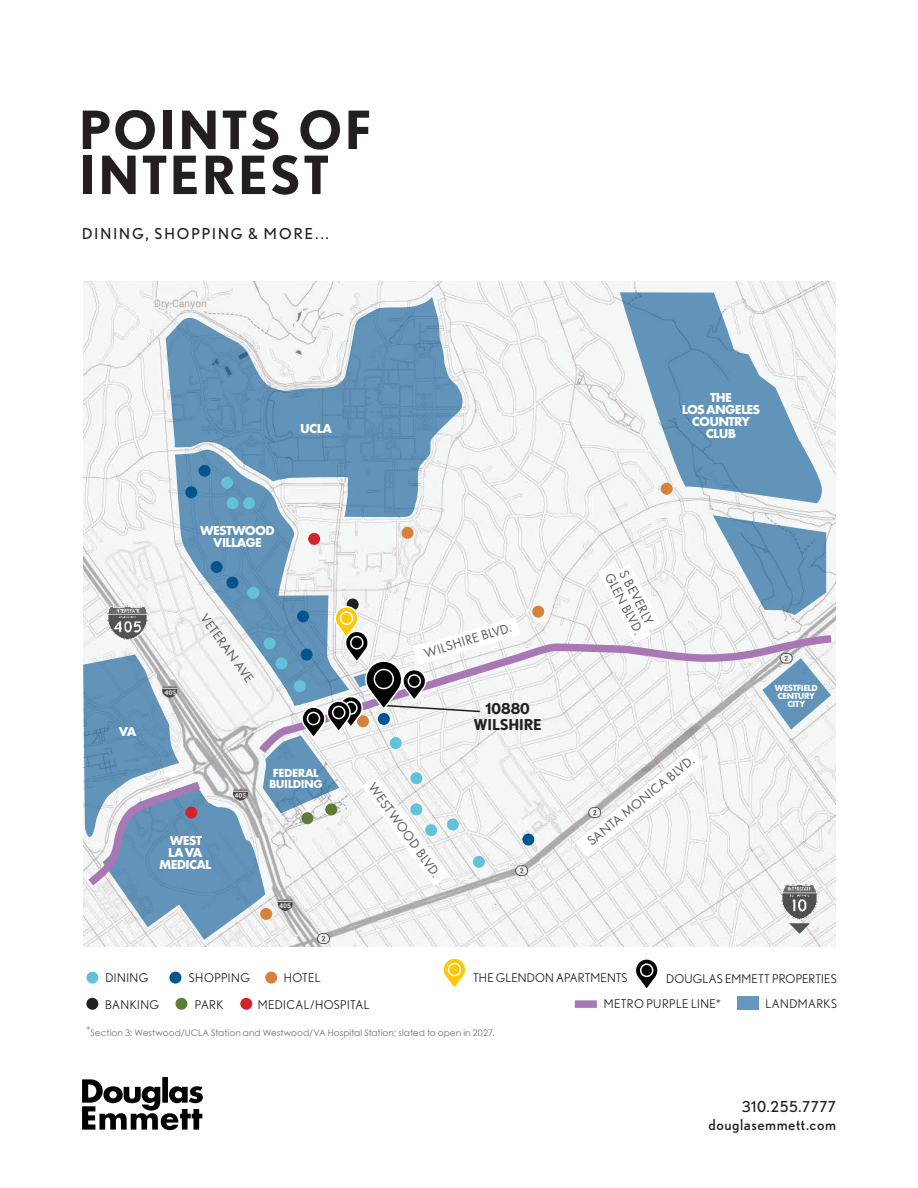
<style>
.page{position:relative;width:918px;height:1188px;background:#fff}
.page>*{position:absolute;margin:0;border:0;box-sizing:border-box;transform-origin:0 0}
.t1{font:700 52.65px "Nobel";letter-spacing:.04em;color:#231f20}
.Intro_Copy{font:15px/18px "Nobel";letter-spacing:.045em;color:#231f20;text-align:right}
.Intro_Copy-2{font:15px "Nobel";letter-spacing:.135em;color:#231f20}
.Intro_Copy-3{font:700 15px "Nobel";letter-spacing:-.01em;color:#231f20}
.Intro_Copy-4{font:13.8px "Futura PT";color:#58595b}
.Intro_Copy-5{font:700 13.5px "Futura PT";letter-spacing:-.055em;color:#fff}
.Intro_Copy-6{font:700 12.15px "Futura PT";letter-spacing:-.035em;color:#fff}
.Intro_Copy-7{font:12px "Nobel";letter-spacing:.025em;color:#231f20}
.Intro_Copy-8{font:12px "Nobel";letter-spacing:.005em;color:#231f20}
.Intro_Copy-9{font:700 9.15px "Futura PT";letter-spacing:-.04em;color:#fff}
.Intro_Copy-10{font:9px "Century Gothic";letter-spacing:.005em;color:#6d6f71}
</style>
<div class="page">
<div style="left:162px;top:1077px;width:6px;height:26px;background:#020304"></div>
<svg style="left:82px;top:1079px;width:121px;height:51px"></svg>
<img style="left:83px;top:281px;width:753px;height:665px">
<img style="left:781px;top:884px;width:37px;height:36px">
<img style="left:107px;top:606px;width:41px;height:1px">
<svg style="left:175px;top:517px;width:174px;height:90px;fill:#6294ba"></svg>
<svg style="left:166px;top:297px;width:297px;height:220px;fill:#6294b9"></svg>
<svg style="left:789px;top:923px;width:21px;height:11px"></svg>
<svg style="left:597px;top:563px;width:64px;height:68px"></svg>
<svg style="left:576px;top:758px;width:127px;height:98px"></svg>
<div style="left:347px;top:599px;width:12px;height:11px;background:#231f20;border-radius:50%"></div>
<div style="left:532px;top:606px;width:12px;height:12px;background:#d7823a;border-radius:50%"></div>
<div style="left:402px;top:527px;width:12px;height:12px;background:#d7823a;border-radius:50%"></div>
<div style="left:522px;top:834px;width:12px;height:12px;background:#00558f;border-radius:50%"></div>
<div style="left:226px;top:577px;width:12px;height:12px;background:#00558f;border-radius:50%"></div>
<div style="left:247px;top:587px;width:12px;height:12px;background:#63c2d9;border-radius:50%"></div>
<div style="left:308px;top:533px;width:12px;height:12px;background:#d2232a;border-radius:50%"></div>
<div style="left:211px;top:561px;width:12px;height:12px;background:#00558f;border-radius:50%"></div>
<div style="left:243px;top:497px;width:12px;height:12px;background:#63c2d9;border-radius:50%"></div>
<div style="left:221px;top:477px;width:12px;height:12px;background:#63c2d9;border-radius:50%"></div>
<div style="left:226px;top:497px;width:12px;height:12px;background:#63c2d9;border-radius:50%"></div>
<div style="left:185px;top:486px;width:12px;height:12px;background:#00558f;border-radius:50%"></div>
<div style="left:199px;top:465px;width:12px;height:12px;background:#00558f;border-radius:50%"></div>
<svg style="left:619px;top:292px;width:203px;height:211px"></svg>
<svg style="left:713px;top:515px;width:113px;height:100px"></svg>
<svg style="left:520px;top:631px;width:316px;height:127px"></svg>
<div style="left:575px;top:1000px;width:22px;height:8px;background:#a978b4"></div>
<div style="left:738px;top:997px;width:21px;height:13px;background:#6697bd"></div>
<svg style="left:636px;top:959px;width:22px;height:29px"></svg>
<svg style="left:83px;top:607px;width:437px;height:333px"></svg>
<svg style="left:443px;top:958px;width:22px;height:30px"></svg>
<div style="left:86px;top:998px;width:12px;height:12px;background:#231f20;border-radius:50%"></div>
<div style="left:265px;top:972px;width:12px;height:12px;background:#d7823a;border-radius:50%"></div>
<div style="left:86px;top:972px;width:12px;height:12px;background:#63c2d9;border-radius:50%"></div>
<div style="left:175px;top:998px;width:12px;height:12px;background:#5d7a36;border-radius:50%"></div>
<div style="left:169px;top:972px;width:12px;height:12px;background:#00558f;border-radius:50%"></div>
<div style="left:240px;top:998px;width:12px;height:12px;background:#d2232a;border-radius:50%"></div>
<p class="t1" style="left:79px;top:99px;width:295px">POINTS OF</p>
<p class="t1" style="left:79px;top:144px;width:252px">INTEREST</p>
<p class="Intro_Copy-2" style="left:82px;top:225px;width:248px">DINING, SHOPPING &amp; MORE...</p>
<p class="Intro_Copy-5" style="left:300px;top:419px;width:33px">UCLA</p>
<p class="Intro_Copy-5" style="left:200px;top:522px;width:76px">WESTWOOD</p>
<p class="Intro_Copy-5" style="left:213px;top:534px;width:50px">VILLAGE</p>
<p class="Intro_Copy-5" style="left:119px;top:723px;width:19px">VA</p>
<p class="Intro_Copy-4" style="left:210px;top:611px;width:82px;rotate:54deg">VETERAN AVE</p>
<p class="Intro_Copy-5" style="left:170px;top:832px;width:34px">WEST</p>
<p class="Intro_Copy-5" style="left:168px;top:844px;width:36px">LA VA</p>
<p class="Intro_Copy-5" style="left:159px;top:856px;width:54px">MEDICAL</p>
<p class="Intro_Copy-6" style="left:273px;top:766px;width:48px">FEDERAL</p>
<p class="Intro_Copy-6" style="left:269px;top:776px;width:55px">BUILDING</p>
<p class="Intro_Copy-4" style="left:422px;top:646px;width:92px;rotate:-17deg">WILSHIRE BLVD.</p>
<p class="Intro_Copy-4" style="left:378px;top:780px;width:114px;rotate:54deg">WESTWOOD BLVD.</p>
<p class="Intro_Copy-3" style="left:485px;top:699px;width:46px">10880</p>
<p class="Intro_Copy-3" style="left:474px;top:716px;width:70px">WILSHIRE</p>
<p class="Intro_Copy-5" style="left:710px;top:389px;width:23px">THE</p>
<p class="Intro_Copy-5" style="left:682px;top:401px;width:80px">LOS ANGELES</p>
<p class="Intro_Copy-5" style="left:692px;top:413px;width:60px">COUNTRY</p>
<p class="Intro_Copy-5" style="left:706px;top:425px;width:32px">CLUB</p>
<p class="Intro_Copy-4" style="left:631px;top:567px;width:60px;rotate:63deg">S BEVERLY</p>
<p class="Intro_Copy-4" style="left:616px;top:570px;width:69px;rotate:63deg">GLEN BLVD.</p>
<p class="Intro_Copy-4" style="left:584px;top:836px;width:135px;rotate:-39deg">SANTA MONICA BLVD.</p>
<p class="Intro_Copy-9" style="left:775px;top:682px;width:45px">WESTFIELD</p>
<p class="Intro_Copy-9" style="left:777px;top:690px;width:39px">CENTURY</p>
<p class="Intro_Copy-9" style="left:787px;top:698px;width:19px">CITY</p>
<p class="Intro_Copy-7" style="left:105px;top:971px;width:44px">DINING</p>
<p class="Intro_Copy-7" style="left:105px;top:997px;width:56px">BANKING</p>
<p class="Intro_Copy-7" style="left:195px;top:997px;width:30px">PARK</p>
<p class="Intro_Copy-7" style="left:189px;top:971px;width:62px">SHOPPING</p>
<p class="Intro_Copy-7" style="left:284px;top:971px;width:38px">HOTEL</p>
<p class="Intro_Copy-8" style="left:473px;top:971px;width:156px">THE GLENDON APARTMENTS</p>
<p class="Intro_Copy-7" style="left:666px;top:972px;width:172px">DOUGLAS EMMETT PROPERTIES</p>
<p class="Intro_Copy-7" style="left:258px;top:997px;width:113px">MEDICAL/HOSPITAL</p>
<p class="Intro_Copy-7" style="left:604px;top:997px;width:119px">METRO PURPLE LINE*</p>
<p class="Intro_Copy-7" style="left:765px;top:997px;width:73px">LANDMARKS</p>
<p class="Intro_Copy-10" style="left:87px;top:1027px;width:410px">*Section 3: Westwood/UCLA Station and Westwood/VA Hospital Station; slated to open in 2027.</p>
<p class="Intro_Copy" style="left:709px;top:1097px;width:129px">310.255.7777 douglasemmett.com</p>
</div>
